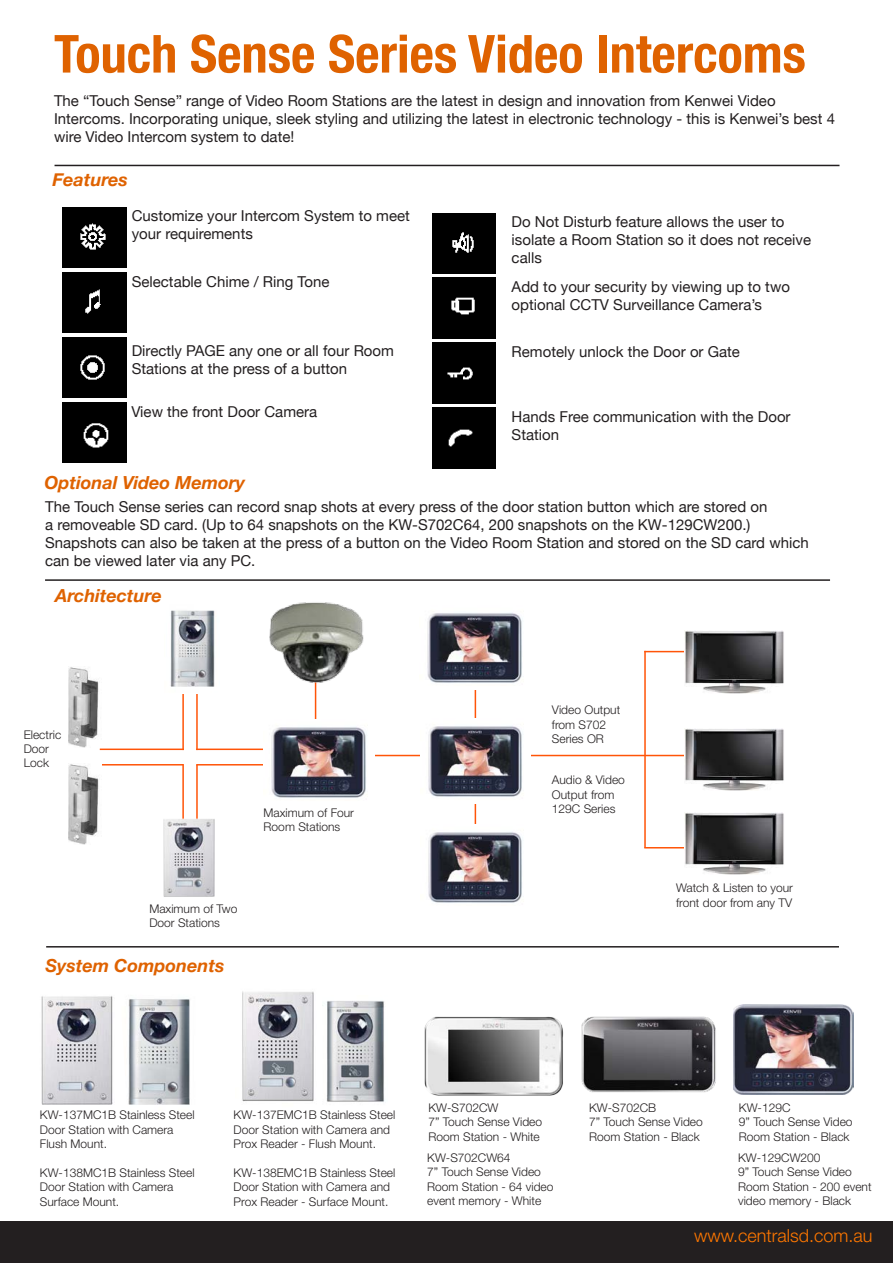
<style>
.page{position:relative;width:893px;height:1263px;background:#fff}
.page>*{position:absolute;margin:0;border:0;box-sizing:border-box;transform-origin:0 0}
.t1{font:700 condensed 52.5px "Helvetica Neue";color:#df6200}
.t2{font:italic 700 18px "Helvetica Neue";color:#df6200}
.t3{font:300 18px "Helvetica Neue";color:#f70}
.t4{font:15px/18px "Helvetica Neue";color:#231f20}
.t5{font:300 12px/14.4px "Helvetica Neue";color:#231f20}
</style>
<div class="page">
<div style="left:0;top:1222px;width:893px;height:41px;background:#231f20"></div>
<hr style="left:319px;top:755px;width:424px;height:1px;background:#ff5408">
<hr style="left:475px;top:646px;width:1px;height:228px;background:#ff5408">
<hr style="left:644px;top:651px;width:2px;height:197px;background:#ff5408">
<hr style="left:644px;top:847px;width:50px;height:1px;background:#ff5408">
<hr style="left:644px;top:651px;width:90px;height:1px;background:#ff5408">
<hr style="left:315px;top:631px;width:1px;height:118px;background:#ff5408">
<hr style="left:100px;top:764px;width:83px;height:1px;background:#ff5408">
<hr style="left:196px;top:764px;width:84px;height:1px;background:#ff5408">
<hr style="left:196px;top:748px;width:84px;height:2px;background:#ff5408">
<hr style="left:100px;top:748px;width:84px;height:2px;background:#ff5408">
<hr style="left:182px;top:764px;width:2px;height:76px;background:#ff5408">
<hr style="left:182px;top:677px;width:2px;height:73px;background:#ff5408">
<hr style="left:196px;top:765px;width:2px;height:92px;background:#ff5408">
<hr style="left:196px;top:677px;width:2px;height:73px;background:#ff5408">
<img style="left:63px;top:207px;width:63px;height:61px">
<div style="left:63px;top:272px;width:63px;height:61px;background:#000"></div>
<img style="left:63px;top:337px;width:63px;height:61px">
<img style="left:63px;top:402px;width:63px;height:61px">
<img style="left:432px;top:213px;width:64px;height:60px">
<div style="left:432px;top:278px;width:64px;height:60px;background:#000"></div>
<div style="left:432px;top:343px;width:64px;height:60px;background:#000"></div>
<div style="left:432px;top:408px;width:64px;height:60px;background:#000"></div>
<hr style="left:55px;top:165px;width:784px;height:1px;background:#231f20">
<img style="left:170px;top:610px;width:45px;height:83px">
<img style="left:163px;top:812px;width:52px;height:85px">
<img style="left:264px;top:720px;width:110px;height:78px">
<img style="left:420px;top:719px;width:111px;height:84px">
<img style="left:427px;top:613px;width:95px;height:77px">
<img style="left:428px;top:825px;width:94px;height:78px">
<img style="left:684px;top:631px;width:100px;height:62px">
<img style="left:684px;top:728px;width:100px;height:62px">
<img style="left:684px;top:812px;width:100px;height:62px">
<img style="left:269px;top:602px;width:95px;height:81px">
<img style="left:424px;top:1016px;width:140px;height:80px">
<img style="left:734px;top:1004px;width:120px;height:91px">
<hr style="left:46px;top:946px;width:793px;height:1px;background:#231f20">
<hr style="left:45px;top:579px;width:785px;height:2px;background:#231f20">
<img style="left:41px;top:996px;width:72px;height:109px">
<img style="left:128px;top:999px;width:62px;height:106px">
<img style="left:581px;top:1016px;width:135px;height:77px">
<img style="left:68px;top:667px;width:31px;height:80px">
<img style="left:68px;top:764px;width:33px;height:80px">
<img style="left:242px;top:991px;width:72px;height:111px">
<img style="left:322px;top:1001px;width:63px;height:101px">
<h1 class="t1" style="left:54px;top:22px;width:753px">Touch Sense Series Video Intercoms</h1>
<p class="t4" style="left:54px;top:91px;width:782px">The “Touch Sense” range of Video Room Stations are the latest in design and innovation from Kenwei Video<br>Intercoms. Incorporating unique, sleek styling and utilizing the latest in electronic technology - this is Kenwei’s best 4 wire Video Intercom system to date!</p>
<p class="t2" style="left:52px;top:169px;width:77px">Features</p>
<p class="t4" style="left:132px;top:207px;width:280px">Customize your Intercom System to meet your requirements</p>
<p class="t4" style="left:132px;top:272px;width:199px">Selectable Chime / Ring Tone</p>
<p class="t4" style="left:512px;top:212px;width:301px">Do Not Disturb feature allows the user to isolate a Room Station so it does not receive calls</p>
<p class="t4" style="left:512px;top:277px;width:280px">Add to your security by viewing up to two optional CCTV Surveillance Camera’s</p>
<p class="t4" style="left:512px;top:342px;width:230px">Remotely unlock the Door or Gate</p>
<p class="t4" style="left:132px;top:341px;width:264px">Directly PAGE any one or all four Room<br>Stations at the press of a button</p>
<p class="t4" style="left:131px;top:402px;width:187px">View the front Door Camera</p>
<p class="t4" style="left:512px;top:407px;width:280px">Hands Free communication with the Door<br>Station</p>
<p class="t2" style="left:45px;top:472px;width:202px">Optional Video Memory</p>
<p class="t4" style="left:45px;top:497px;width:765px">The Touch Sense series can record snap shots at every press of the door station button which are stored on<br>a removeable SD card. (Up to 64 snapshots on the KW-S702C64, 200 snapshots on the KW-129CW200.)<br>Snapshots can also be taken at the press of a button on the Video Room Station and stored on the SD card which can be viewed later via any PC.</p>
<p class="t2" style="left:55px;top:585px;width:108px">Architecture</p>
<p class="t5" style="left:24px;top:727px;width:39px">Electric<br>Door<br>Lock</p>
<p class="t5" style="left:264px;top:805px;width:92px">Maximum of Four<br>Room Stations</p>
<p class="t5" style="left:149px;top:901px;width:90px">Maximum of Two<br>Door Stations</p>
<p class="t2" style="left:46px;top:954px;width:181px">System Components</p>
<p class="t5" style="left:552px;top:703px;width:70px">Video Output from S702<br>Series OR</p>
<p class="t5" style="left:552px;top:772px;width:74px">Audio &amp; Video<br>Output from<br>129C Series</p>
<p class="t5" style="left:676px;top:881px;width:118px">Watch &amp; Listen to your front door from any TV</p>
<p class="t5" style="left:40px;top:1107px;width:156px">KW-137MC1B Stainless Steel<br>Door Station with Camera<br>Flush Mount.</p>
<p class="t5" style="left:40px;top:1165px;width:156px">KW-138MC1B Stainless Steel<br>Door Station with Camera<br>Surface Mount.</p>
<p class="t5" style="left:234px;top:1107px;width:163px">KW-137EMC1B Stainless Steel<br>Door Station with Camera and<br>Prox Reader - Flush Mount.</p>
<p class="t5" style="left:234px;top:1165px;width:163px">KW-138EMC1B Stainless Steel<br>Door Station with Camera and<br>Prox Reader - Surface Mount.</p>
<p class="t5" style="left:589px;top:1100px;width:115px">KW-S702CB<br>7” Touch Sense Video<br>Room Station - Black</p>
<p class="t5" style="left:428px;top:1100px;width:115px">KW-S702CW<br>7” Touch Sense Video<br>Room Station - White</p>
<p class="t5" style="left:739px;top:1100px;width:115px">KW-129C<br>9” Touch Sense Video<br>Room Station - Black</p>
<p class="t5" style="left:427px;top:1150px;width:128px">KW-S702CW64<br>7” Touch Sense Video<br>Room Station - 64 video event memory - White</p>
<p class="t5" style="left:738px;top:1150px;width:135px">KW-129CW200<br>9” Touch Sense Video<br>Room Station - 200 event video memory - Black</p>
<p class="t3" style="left:694px;top:1224px;width:180px">www.centralsd.com.au</p>
</div>
